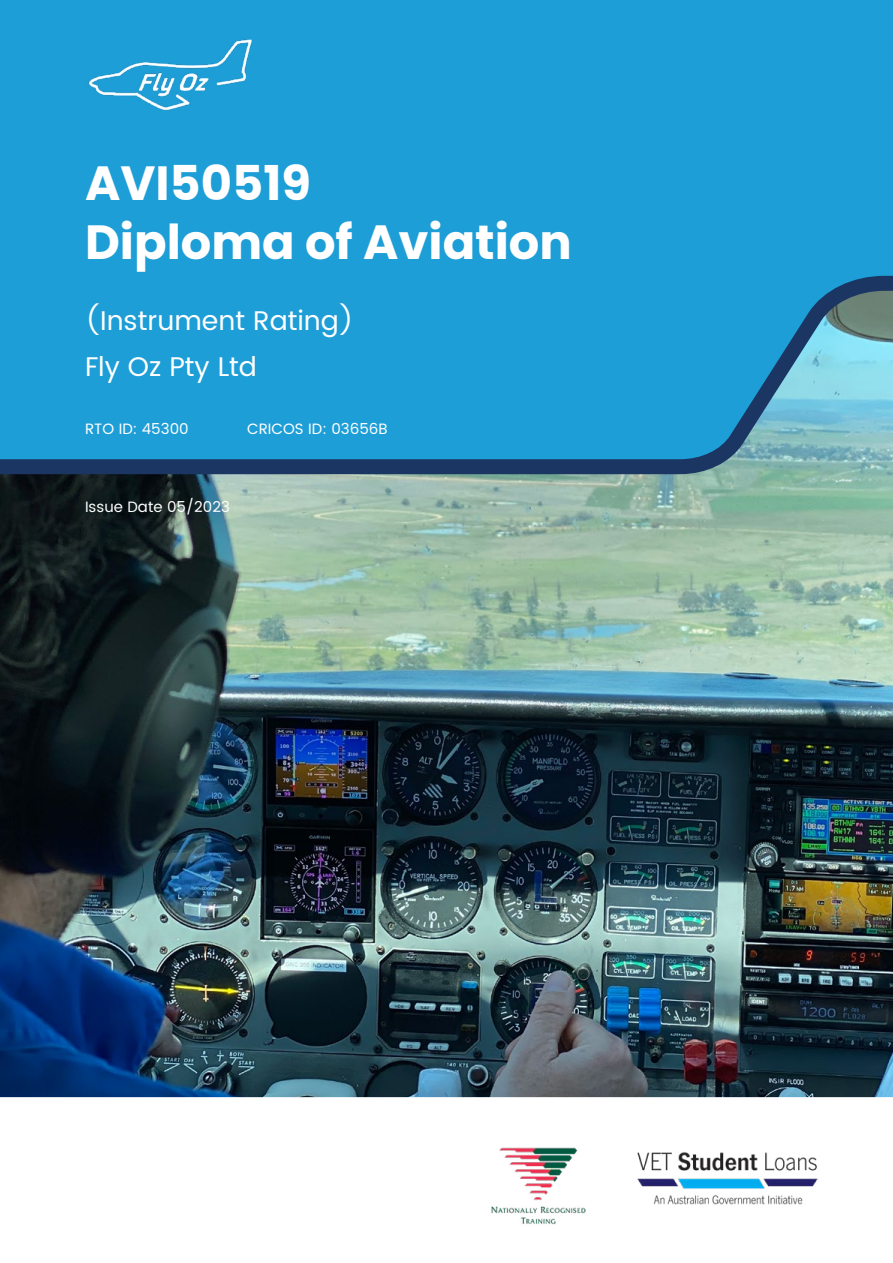
<style>
.page{position:relative;width:893px;height:1263px;background:#fff}
.page>*{position:absolute;margin:0;border:0;box-sizing:border-box;transform-origin:0 0}
.t1{font:700 48px/58.5px "Poppins";color:#fff}
.t2{font:27px/45.6px "Poppins";color:#fff}
.t3{font:15px "Poppins";color:#fff}
</style>
<div class="page">
<div style="left:0;top:0;width:893px;height:512px;background:#1e9ed7"></div>
<img style="left:0;top:482px;width:893px;height:615px">
<svg style="left:0;top:275px;width:893px;height:207px"></svg>
<img style="left:88px;top:39px;width:164px;height:72px">
<img style="left:491px;top:1147px;width:95px;height:78px">
<img style="left:637px;top:1152px;width:181px;height:52px">
<h1 class="t1" style="left:85px;top:154px;width:488px">AVI50519<br>Diploma of Aviation</h1>
<h2 class="t2" style="left:85px;top:299px;width:271px">(Instrument Rating)<br>Fly Oz Pty Ltd</h2>
<p class="t3" style="left:85px;top:418px;width:105px">RTO ID: 45300</p>
<p class="t3" style="left:247px;top:418px;width:142px">CRICOS ID: 03656B</p>
<p class="t3" style="left:85px;top:496px;width:146px">Issue Date 05/2023</p>
</div>
